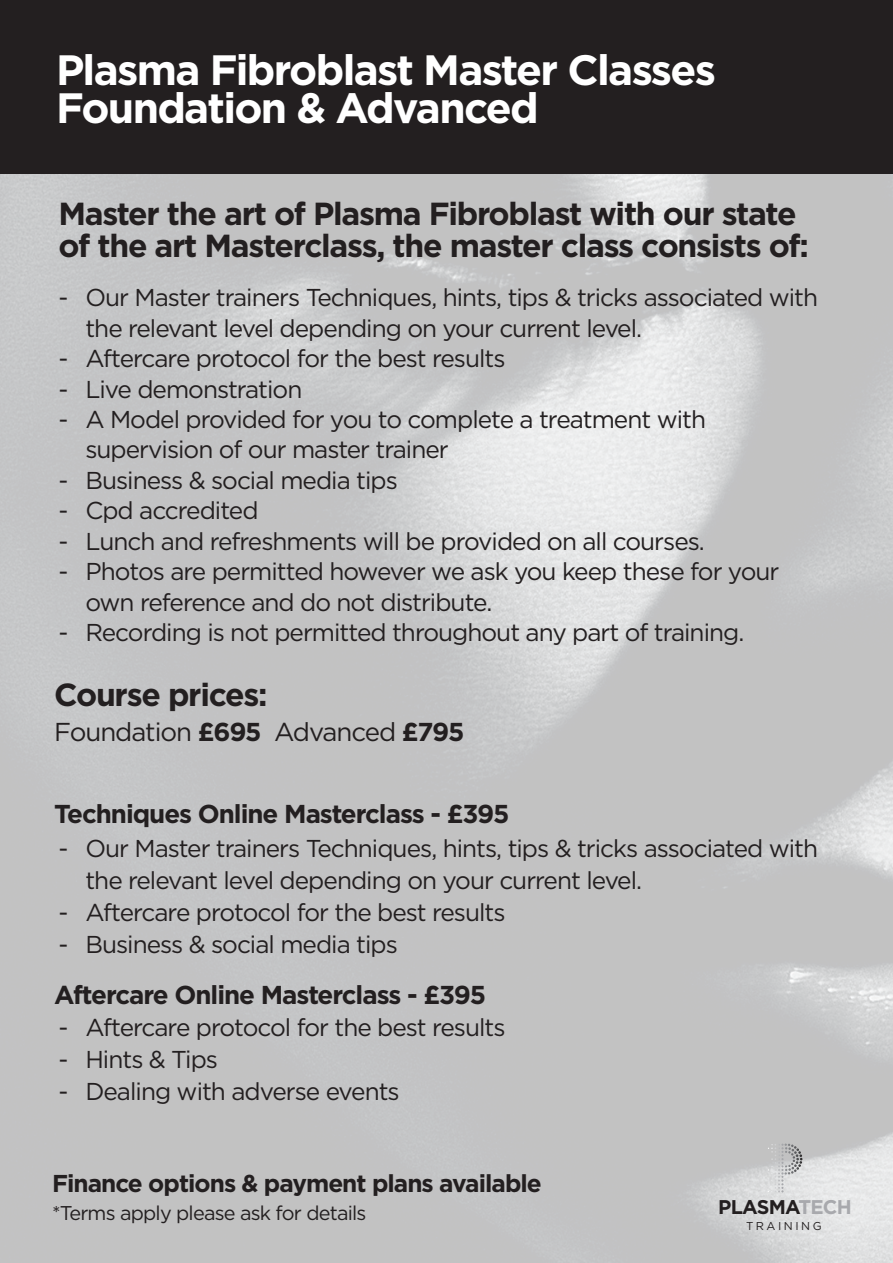
<style>
.page{position:relative;width:893px;height:1263px;background:#fff}
.page>*{position:absolute;margin:0;border:0;box-sizing:border-box;transform-origin:0 0}
.t1{font:700 42.45px/38px "Gotham";letter-spacing:-.04em;color:#fff}
.t2{font:700 31.95px/32px "Gotham";letter-spacing:-.04em;color:#231f20}
.t3{font:700 25.95px "Gotham";letter-spacing:-.04em;color:#231f20}
.t4{font:25.95px "Gotham";letter-spacing:-.04em;color:#231f20}
.t5{font:24.45px/30.5px "Gotham";letter-spacing:-.04em;color:#231f20}
.t6{font:700 24.45px "Gotham";letter-spacing:-.04em;color:#231f20}
.t7{font:19.95px "Gotham";letter-spacing:-.04em;color:#231f20}
.t8{font:700 19.8px "Gotham";letter-spacing:-.04em;color:#231f20}
.t9{font:11.4px "Gotham";letter-spacing:.22em;color:#231f20}
.s1{font-weight:700}
.s2{color:#a8a9ad}
</style>
<div class="page">
<img style="left:0;top:173px;width:893px;height:1090px">
<div style="left:0;top:0;width:893px;height:173px;background:#231f20"></div>
<svg style="left:768px;top:1143px;width:31px;height:10px"></svg>
<h1 class="t1" style="left:56px;top:50px;width:661px">Plasma Fibroblast Master Classes<br>Foundation &amp; Advanced</h1>
<h2 class="t2" style="left:58px;top:197px;width:752px">Master the art of Plasma Fibroblast with our state of the art Masterclass, the master class consists of:</h2>
<p class="t5" style="left:85px;top:282px;width:734px;text-indent:-27px">- Our Master trainers Techniques, hints, tips &amp; tricks associated with the relevant level depending on your current level.</p>
<p class="t5" style="left:58px;top:343px;width:449px">- Aftercare protocol for the best results</p>
<p class="t5" style="left:58px;top:373px;width:246px">- Live demonstration</p>
<p class="t5" style="left:85px;top:404px;width:622px;text-indent:-27px">- A Model provided for you to complete a treatment with supervision of our master trainer</p>
<p class="t5" style="left:58px;top:465px;width:341px">- Business &amp; social media tips</p>
<p class="t5" style="left:58px;top:495px;width:202px">- Cpd accredited</p>
<p class="t5" style="left:58px;top:525px;width:648px">- Lunch and refreshments will be provided on all courses.</p>
<p class="t5" style="left:85px;top:556px;width:695px;text-indent:-27px">- Photos are permitted however we ask you keep these for your own reference and do not distribute.</p>
<p class="t5" style="left:58px;top:617px;width:687px">- Recording is not permitted throughout any part of training.</p>
<h2 class="t2" style="left:54px;top:678px;width:215px">Course prices:</h2>
<p class="t4" style="left:54px;top:715px;width:412px">Foundation <span class="s1">£695</span> Advanced <span class="s1">£795</span></p>
<p class="t3" style="left:54px;top:799px;width:457px">Techniques Online Masterclass - £395</p>
<p class="t5" style="left:85px;top:832px;width:734px;line-height:32px;text-indent:-27px">- Our Master trainers Techniques, hints, tips &amp; tricks associated with the relevant level depending on your current level.</p>
<p class="t5" style="left:58px;top:897px;width:449px">- Aftercare protocol for the best results</p>
<p class="t5" style="left:58px;top:929px;width:341px">- Business &amp; social media tips</p>
<p class="t3" style="left:54px;top:979px;width:434px">Aftercare Online Masterclass - £395</p>
<p class="t5" style="left:58px;top:1011px;width:449px">- Aftercare protocol for the best results</p>
<p class="t5" style="left:58px;top:1043px;width:161px">- Hints &amp; Tips</p>
<p class="t5" style="left:58px;top:1075px;width:343px">- Dealing with adverse events</p>
<p class="t6" style="left:52px;top:1169px;width:491px">Finance options &amp; payment plans available</p>
<p class="t7" style="left:52px;top:1200px;width:316px">*Terms apply please ask for details</p>
<p class="t8" style="left:718px;top:1196px;width:135px">PLASMA<span class="s2">TECH</span></p>
<p class="t9" style="left:746px;top:1218px;width:77px">TRAINING</p>
</div>
